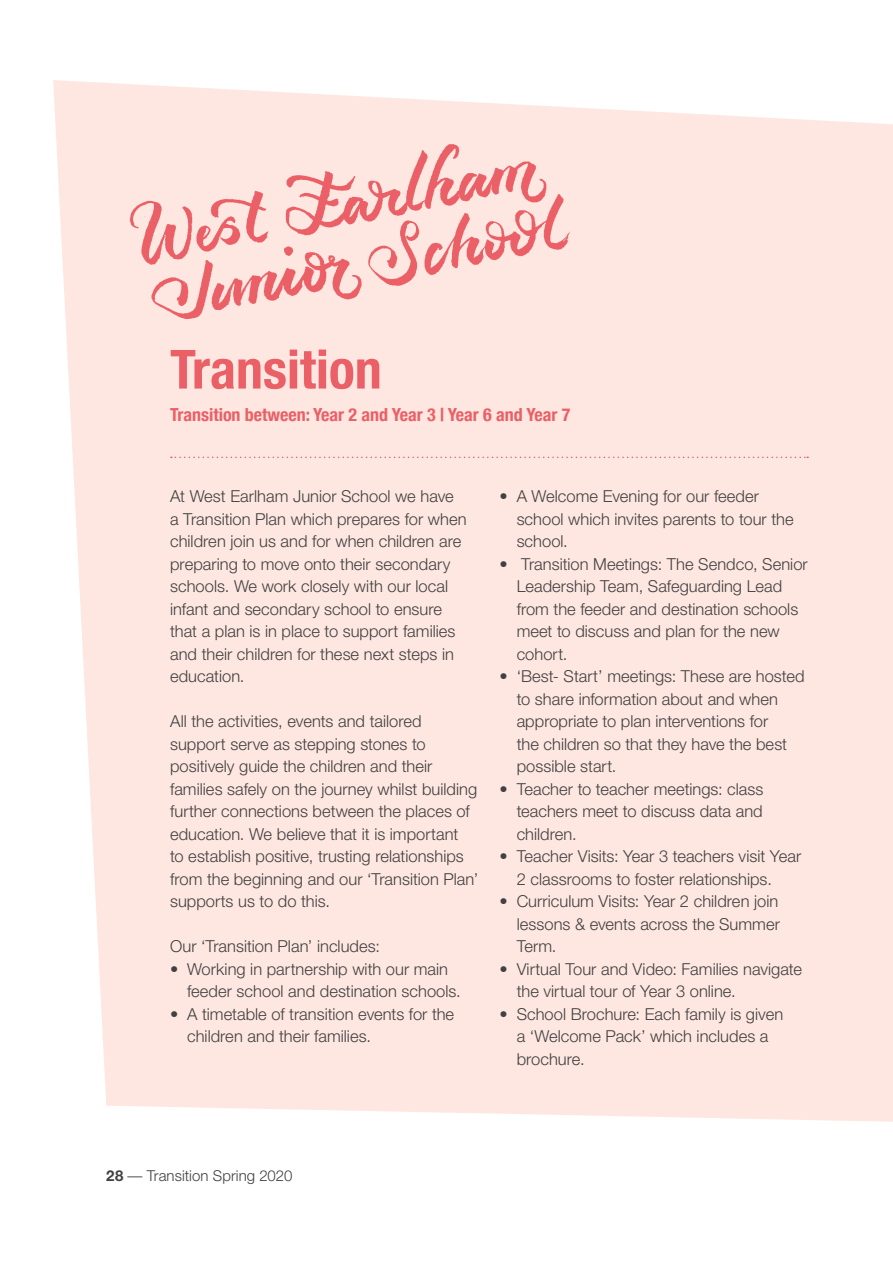
<style>
.page{position:relative;width:893px;height:1263px;background:#fff}
.page>*{position:absolute;margin:0;border:0;box-sizing:border-box;transform-origin:0 0}
.t1{font:700 condensed 54px "Helvetica Neue";color:#eb5f67}
.t2{font:700 condensed 18px "Helvetica Neue";color:#eb5f67}
.t3{font:300 16.5px/22.5px "Helvetica Neue";color:#414042}
.t4{font:300 15px "Helvetica Neue";letter-spacing:.005em;color:#414042}
.s1{font-weight:700}
</style>
<div class="page">
<div style="left:53px;top:80px;width:840px;height:1042px;background:#fee7e0"></div>
<svg style="left:171px;top:457px;width:637px;height:1px"></svg>
<img style="left:114px;top:80px;width:470px;height:263px">
<h1 class="t1" style="left:170px;top:324px;width:213px">Transition</h1>
<p class="t2" style="left:170px;top:399px;width:402px">Transition between: Year 2 and Year 3 | Year 6 and Year 7</p>
<p class="t3" style="left:170px;top:485px;width:298px">At West Earlham Junior School we have<br>a Transition Plan which prepares for when children join us and for when children are preparing to move onto their secondary schools. We work closely with our local infant and secondary school to ensure that a plan is in place to support families and their children for these next steps in education.</p>
<p class="t3" style="left:170px;top:710px;width:310px">All the activities, events and tailored support serve as stepping stones to positively guide the children and their families safely on the journey whilst building further connections between the places of education. We believe that it is important<br>to establish positive, trusting relationships from the beginning and our ‘Transition Plan’ supports us to do this.</p>
<p class="t3" style="left:170px;top:935px;width:211px">Our ‘Transition Plan’ includes:</p>
<p class="t3" style="left:187px;top:957px;width:275px;text-indent:-17px">• Working in partnership with our main feeder school and destination schools.</p>
<p class="t3" style="left:187px;top:1002px;width:269px;text-indent:-17px">• A timetable of transition events for the children and their families.</p>
<p class="t3" style="left:517px;top:485px;width:278px;text-indent:-17px">• A Welcome Evening for our feeder school which invites parents to tour the school.</p>
<p class="t3" style="left:517px;top:552px;width:293px;text-indent:-17px">• Transition Meetings: The Sendco, Senior<br>Leadership Team, Safeguarding Lead from the feeder and destination schools meet to discuss and plan for the new cohort.</p>
<p class="t3" style="left:517px;top:665px;width:289px;text-indent:-17px">• ‘Best- Start’ meetings: These are hosted to share information about and when appropriate to plan interventions for<br>the children so that they have the best possible start.</p>
<p class="t3" style="left:517px;top:777px;width:248px;text-align:justify;text-indent:-17px">• Teacher to teacher meetings: class teachers meet to discuss data and children.</p>
<p class="t3" style="left:517px;top:845px;width:286px;text-indent:-17px">• Teacher Visits: Year 3 teachers visit Year<br>2 classrooms to foster relationships.</p>
<p class="t3" style="left:517px;top:890px;width:265px;text-align:justify;text-indent:-17px">• Curriculum Visits: Year 2 children join lessons &amp; events across the Summer Term.</p>
<p class="t3" style="left:517px;top:957px;width:287px;text-indent:-17px">• Virtual Tour and Video: Families navigate the virtual tour of Year 3 online.</p>
<p class="t3" style="left:517px;top:1002px;width:268px;text-indent:-17px">• School Brochure: Each family is given a ‘Welcome Pack’ which includes a brochure.</p>
<p class="t4" style="left:106px;top:1167px;width:188px"><span class="s1">28</span> — Transition Spring 2020</p>
</div>
